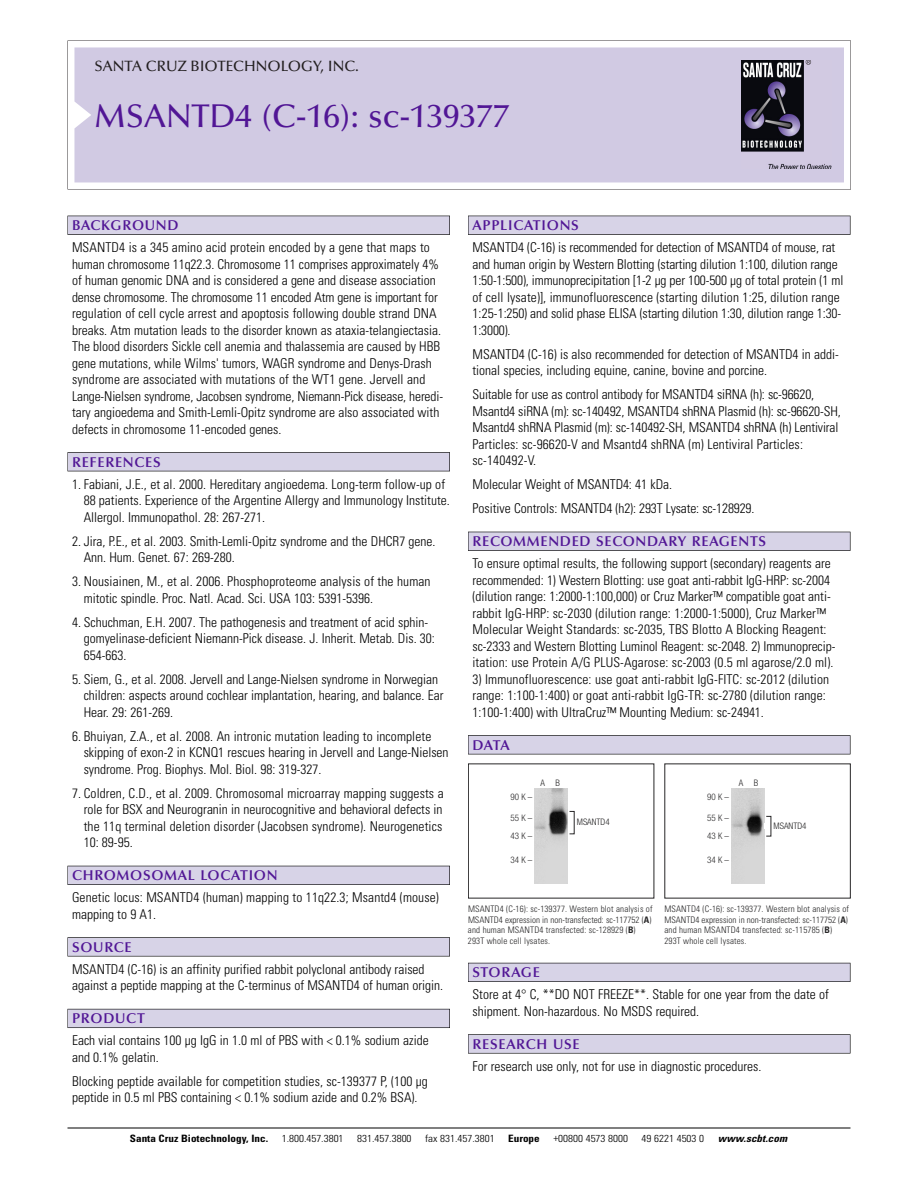
<style>
.page{position:relative;width:918px;height:1188px;background:#fff}
.page>*{position:absolute;margin:0;border:0;box-sizing:border-box;transform-origin:0 0}
.t1{font:500 33px "Optima";color:#511695}
.t2{font:500 15px "Optima";color:#231f20}
.t3{font:600 14.25px "Optima";letter-spacing:.05em;color:#511695}
.t4{font:300 condensed 13.5px/16.5px "Univers";color:#000}
.t5{font:300 condensed 10.2px "Univers";color:#000;scale:1.1 1}
.t6{font:700 condensed 10.2px "Univers";color:#000;scale:1.1 1}
.t7{font:italic 700 condensed 10.2px "Univers";letter-spacing:.005em;color:#000;scale:1.1 1}
.t8{font:9px/10.5px "Univers Condensed Light+TQUVWJ";letter-spacing:.015em;color:#272627}
.t9{font:9px/10.5px "Univers Condensed Light+YRGPOH";letter-spacing:.015em;color:#272627}
.t10{font:9px/18px "Helvetica Neue Light Cond+YGELDE";color:#272627}
.t11{font:9px/18px "Helvetica Neue Light Cond+RTILQE";color:#272627}
.s1{font-family:"Univers Condensed Bold+EULPOV"}
.s2{font-family:"Univers Condensed Bold+QSEDAP"}
</style>
<div class="page">
<svg style="left:68px;top:40px;width:783px;height:149px"></svg>
<div style="left:74px;top:47px;width:770px;height:135px;background:#d1cae3"></div>
<img style="left:741px;top:60px;width:90px;height:108px">
<div style="left:68px;top:216px;width:382px;height:19px;background:#525155"></div>
<div style="left:68px;top:216px;width:381px;height:18px;background:#d7d3e7"></div>
<div style="left:68px;top:452px;width:382px;height:19px;background:#525155"></div>
<div style="left:68px;top:453px;width:381px;height:18px;background:#d7d3e7"></div>
<div style="left:68px;top:866px;width:382px;height:19px;background:#525158"></div>
<div style="left:68px;top:866px;width:381px;height:18px;background:#d7d3e7"></div>
<div style="left:68px;top:937px;width:382px;height:19px;background:#575759"></div>
<div style="left:68px;top:938px;width:381px;height:18px;background:#d7d3e7"></div>
<div style="left:68px;top:1009px;width:382px;height:19px;background:#5b5a62"></div>
<div style="left:68px;top:1009px;width:381px;height:18px;background:#d7d3e7"></div>
<div style="left:468px;top:216px;width:382px;height:19px;background:#525155"></div>
<div style="left:468px;top:216px;width:382px;height:18px;background:#d7d3e7"></div>
<div style="left:468px;top:532px;width:382px;height:19px;background:#515055"></div>
<div style="left:468px;top:532px;width:382px;height:18px;background:#d7d3e7"></div>
<div style="left:468px;top:735px;width:382px;height:19px;background:#545357"></div>
<div style="left:468px;top:736px;width:382px;height:18px;background:#d7d3e7"></div>
<div style="left:468px;top:963px;width:382px;height:19px;background:#54535a"></div>
<div style="left:468px;top:963px;width:382px;height:18px;background:#d7d3e7"></div>
<svg style="left:468px;top:1034px;width:382px;height:20px"></svg>
<div style="left:468px;top:1035px;width:382px;height:18px;background:#d7d3e7"></div>
<hr style="left:68px;top:1128px;width:782px;height:1px;background:#000">
<img style="left:534px;top:788px;width:33px;height:96px">
<img style="left:731px;top:788px;width:34px;height:95px">
<p class="t2" style="left:94px;top:61px;width:266px">SANTA CRUZ BIOTECHNOLOGY, INC.</p>
<h1 class="t1" style="left:94px;top:103px;width:416px">MSANTD4 (C-16): sc-139377</h1>
<p class="t3" style="left:72px;top:219px;width:108px">BACKGROUND</p>
<p class="t4" style="left:72px;top:240px;width:373px">MSANTD4 is a 345 amino acid protein encoded by a gene that maps to human chromosome 11q22.3. Chromosome 11 comprises approximately 4% of human genomic DNA and is considered a gene and disease association dense chromosome. The chromosome 11 encoded Atm gene is important for regulation of cell cycle arrest and apoptosis following double strand DNA breaks. Atm mutation leads to the disorder known as ataxia-telangiectasia.<br>The blood disorders Sickle cell anemia and thalassemia are caused by HBB gene mutations, while Wilms' tumors, WAGR syndrome and Denys-Drash syndrome are associated with mutations of the WT1 gene. Jervell and Lange-Nielsen syndrome, Jacobsen syndrome, Niemann-Pick disease, heredi&shy;tary angioedema and Smith-Lemli-Opitz syndrome are also associated with defects in chromosome 11-encoded genes.</p>
<p class="t3" style="left:72px;top:456px;width:90px">REFERENCES</p>
<p class="t4" style="left:84px;top:477px;width:368px;text-indent:-12px">1. Fabiani, J.E., et al. 2000. Hereditary angioedema. Long-term follow-up of<br>88 patients. Experience of the Argentine Allergy and Immunology Institute.<br>Allergol. Immunopathol. 28: 267-271.</p>
<p class="t4" style="left:84px;top:534px;width:353px;text-indent:-12px">2. Jira, P.E., et al. 2003. Smith-Lemli-Opitz syndrome and the DHCR7 gene.<br>Ann. Hum. Genet. 67: 269-280.</p>
<p class="t4" style="left:84px;top:574px;width:348px;text-indent:-12px">3. Nousiainen, M., et al. 2006. Phosphoproteome analysis of the human mitotic spindle. Proc. Natl. Acad. Sci. USA 103: 5391-5396.</p>
<p class="t4" style="left:84px;top:615px;width:353px;text-indent:-12px">4. Schuchman, E.H. 2007. The pathogenesis and treatment of acid sphin&shy;gomyelinase-deficient Niemann-Pick disease. J. Inherit. Metab. Dis. 30:<br>654-663.</p>
<p class="t4" style="left:84px;top:672px;width:361px;text-indent:-12px">5. Siem, G., et al. 2008. Jervell and Lange-Nielsen syndrome in Norwegian children: aspects around cochlear implantation, hearing, and balance. Ear<br>Hear. 29: 261-269.</p>
<p class="t4" style="left:84px;top:729px;width:366px;text-indent:-12px">6. Bhuiyan, Z.A., et al. 2008. An intronic mutation leading to incomplete skipping of exon-2 in KCNQ1 rescues hearing in Jervell and Lange-Nielsen syndrome. Prog. Biophys. Mol. Biol. 98: 319-327.</p>
<p class="t4" style="left:84px;top:786px;width:362px;text-align:justify;text-indent:-12px">7. Coldren, C.D., et al. 2009. Chromosomal microarray mapping suggests a role for BSX and Neurogranin in neurocognitive and behavioral defects in the 11q terminal deletion disorder (Jacobsen syndrome). Neurogenetics 10: 89-95.</p>
<p class="t3" style="left:72px;top:870px;width:207px">CHROMOSOMAL LOCATION</p>
<p class="t4" style="left:72px;top:890px;width:368px">Genetic locus: MSANTD4 (human) mapping to 11q22.3; Msantd4 (mouse) mapping to 9 A1.</p>
<p class="t3" style="left:72px;top:941px;width:61px">SOURCE</p>
<p class="t4" style="left:72px;top:962px;width:373px">MSANTD4 (C-16) is an affinity purified rabbit polyclonal antibody raised against a peptide mapping at the C-terminus of MSANTD4 of human origin.</p>
<p class="t3" style="left:72px;top:1013px;width:74px">PRODUCT</p>
<p class="t4" style="left:72px;top:1033px;width:358px">Each vial contains 100 µg IgG in 1.0 ml of PBS with &lt; 0.1% sodium azide and 0.1% gelatin.</p>
<p class="t4" style="left:72px;top:1074px;width:357px">Blocking peptide available for competition studies, sc-139377 P, (100 µg peptide in 0.5 ml PBS containing &lt; 0.1% sodium azide and 0.2% BSA).</p>
<p class="t3" style="left:473px;top:219px;width:108px">APPLICATIONS</p>
<p class="t4" style="left:473px;top:240px;width:372px">MSANTD4 (C-16) is recommended for detection of MSANTD4 of mouse, rat and human origin by Western Blotting (starting dilution 1:100, dilution range 1:50-1:500), immunoprecipitation [1-2 µg per 100-500 µg of total protein (1 ml of cell lysate)], immunofluorescence (starting dilution 1:25, dilution range 1:25-1:250) and solid phase ELISA (starting dilution 1:30, dilution range 1:30- 1:3000).</p>
<p class="t4" style="left:473px;top:347px;width:368px">MSANTD4 (C-16) is also recommended for detection of MSANTD4 in addi&shy;tional species, including equine, canine, bovine and porcine.</p>
<p class="t4" style="left:473px;top:387px;width:370px">Suitable for use as control antibody for MSANTD4 siRNA (h): sc-96620, Msantd4 siRNA (m): sc-140492, MSANTD4 shRNA Plasmid (h): sc-96620-SH, Msantd4 shRNA Plasmid (m): sc-140492-SH, MSANTD4 shRNA (h) Lentiviral Particles: sc-96620-V and Msantd4 shRNA (m) Lentiviral Particles: sc-140492-V.</p>
<p class="t4" style="left:473px;top:473px;width:283px;line-height:24px">Molecular Weight of MSANTD4: 41 kDa.<br>Positive Controls: MSANTD4 (h2): 293T Lysate: sc-128929.</p>
<p class="t3" style="left:473px;top:536px;width:295px">RECOMMENDED SECONDARY REAGENTS</p>
<p class="t4" style="left:473px;top:556px;width:364px">To ensure optimal results, the following support (secondary) reagents are recommended: 1) Western Blotting: use goat anti-rabbit IgG-HRP: sc-2004 (dilution range: 1:2000-1:100,000) or Cruz Marker™ compatible goat anti&shy;rabbit IgG-HRP: sc-2030 (dilution range: 1:2000-1:5000), Cruz Marker™ Molecular Weight Standards: sc-2035, TBS Blotto A Blocking Reagent: sc-2333 and Western Blotting Luminol Reagent: sc-2048. 2) Immunoprecip&shy;itation: use Protein A/G PLUS-Agarose: sc-2003 (0.5 ml agarose/2.0 ml).</p>
<p class="t4" style="left:473px;top:672px;width:358px">3) Immunofluorescence: use goat anti-rabbit IgG-FITC: sc-2012 (dilution range: 1:100-1:400) or goat anti-rabbit IgG-TR: sc-2780 (dilution range:<br>1:100-1:400) with UltraCruz™ Mounting Medium: sc-24941.</p>
<p class="t3" style="left:473px;top:739px;width:39px">DATA</p>
<p class="t10" style="left:511px;top:789px;width:23px">90K–</p>
<p class="t10" style="left:511px;top:810px;width:23px">55K–<br>43K–</p>
<p class="t10" style="left:511px;top:852px;width:23px">34K–</p>
<p class="t10" style="left:541px;top:774px;width:21px">A B</p>
<p class="t10" style="left:577px;top:814px;width:34px">MSANTD4</p>
<p class="t11" style="left:707px;top:789px;width:23px">90K–</p>
<p class="t11" style="left:707px;top:810px;width:23px">55K–<br>43K–</p>
<p class="t11" style="left:707px;top:852px;width:23px">34K–</p>
<p class="t11" style="left:739px;top:774px;width:21px">A B</p>
<p class="t11" style="left:774px;top:817px;width:34px">MSANTD4</p>
<p class="t8" style="left:468px;top:905px;width:186px">MSANTD4 (C-16): sc-139377. Western blot analysis of MSANTD4 expression in non-transfected: sc-117752 (<span class="s1">A</span>) and human MSANTD4 transfected: sc-128929 (<span class="s1">B</span>)<br>293T whole cell lysates.</p>
<p class="t9" style="left:664px;top:905px;width:186px">MSANTD4 (C-16): sc-139377. Western blot analysis of MSANTD4 expression in non-transfected: sc-117752 (<span class="s2">A</span>) and human MSANTD4 transfected: sc-115785 (<span class="s2">B</span>)<br>293T whole cell lysates.</p>
<p class="t3" style="left:473px;top:967px;width:69px">STORAGE</p>
<p class="t4" style="left:473px;top:987px;width:358px">Store at 4° C, **DO NOT FREEZE**. Stable for one year from the date of shipment. Non-hazardous. No MSDS required.</p>
<p class="t3" style="left:473px;top:1038px;width:109px">RESEARCH USE</p>
<p class="t4" style="left:473px;top:1059px;width:290px">For research use only, not for use in diagnostic procedures.</p>
<p class="t6" style="left:130px;top:1135px;width:127px">Santa Cruz Biotechnology, Inc.</p>
<p class="t5" style="left:282px;top:1135px;width:58px">1.800.457.3801</p>
<p class="t5" style="left:357px;top:1135px;width:51px">831.457.3800</p>
<p class="t5" style="left:425px;top:1135px;width:65px">fax 831.457.3801</p>
<p class="t6" style="left:508px;top:1135px;width:30px">Europe</p>
<p class="t5" style="left:553px;top:1135px;width:69px">+00800 4573 8000</p>
<p class="t5" style="left:642px;top:1135px;width:58px">49 6221 4503 0</p>
<p class="t7" style="left:718px;top:1135px;width:64px">www.scbt.com</p>
</div>
